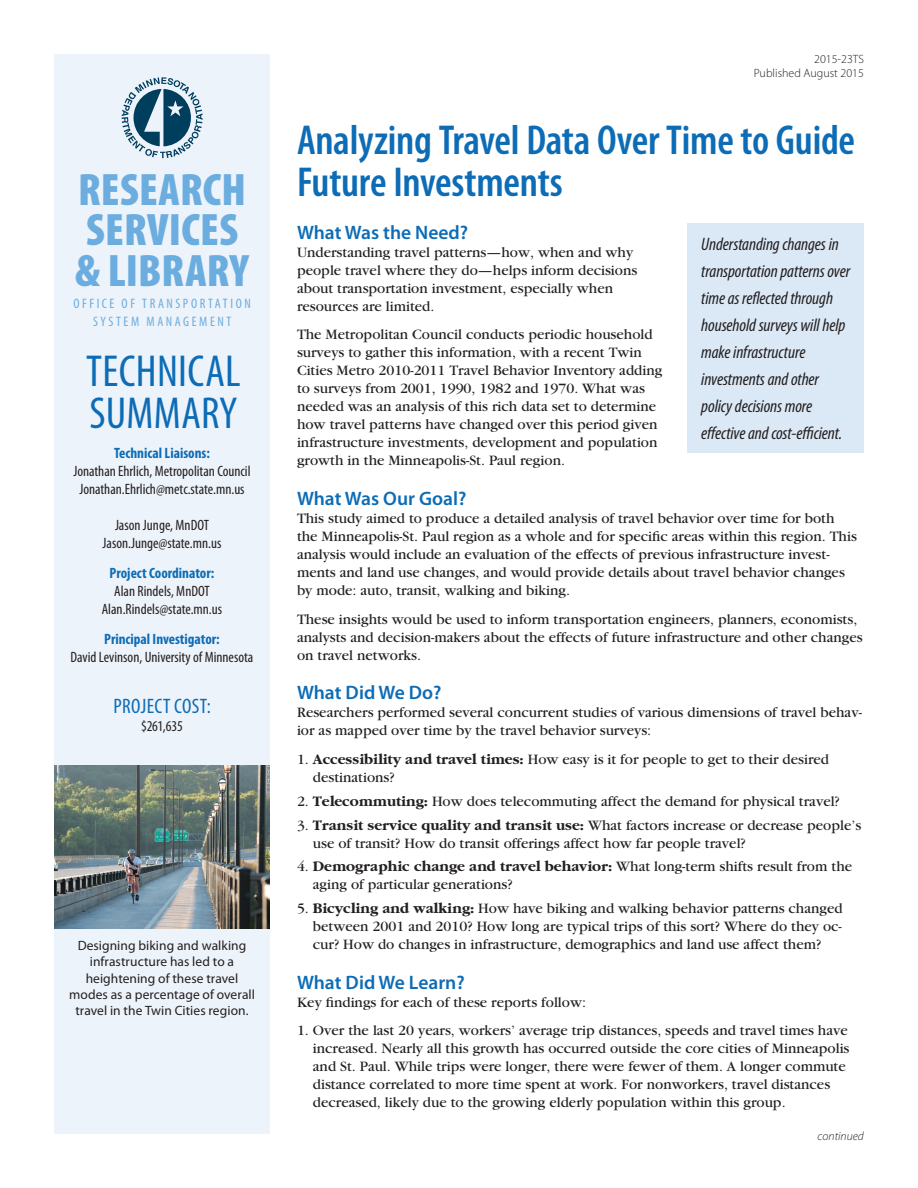
<style>
.page{position:relative;width:918px;height:1188px;background:#fff}
.page>*{position:absolute;margin:0;border:0;box-sizing:border-box;transform-origin:0 0}
.t1{font:900 condensed 45.75px/40.7px "Myriad Pro";letter-spacing:.005em;color:#6caddf}
.t2{font:condensed 45px "Myriad Pro";letter-spacing:.005em;color:#0d6cb6}
.t3{font:600 condensed 42px/42px "Myriad Pro";letter-spacing:-.005em;color:#0d6cb6}
.Project_Cost__blue{font:condensed 21px "Myriad Pro";letter-spacing:.02em;color:#0d6cb6}
.Subhead{font:600 19.5px "Myriad Pro";color:#0d6cb6}
.Quote_Blue_Ital{font:italic condensed 18px/27px "Myriad Pro";letter-spacing:-.005em;color:#231f20}
.Bullet_points_-_last{font:15px/18px "Garamond";color:#231f20}
.Bullet_points{font:15px/18px "Garamond";color:#231f20}
.Sidebar_page_1_name{font:condensed 15px "Myriad Pro";color:#231f20}
.Sidebar_page_1_blue{font:700 condensed 15px "Myriad Pro";color:#0d6cb6}
.t4{font:condensed 13.8px/17.5px "Myriad Pro";letter-spacing:.19em;color:#6caddf;text-align:center}
.Caption_centered{font:13.5px/16.2px "Myriad Pro";letter-spacing:.005em;color:#231f20;text-align:center}
.Upper_right_page_1_t{font:300 12px/13.5px "Myriad Pro";color:#231f20;text-align:right}
.t5{font:italic 300 12px "Myriad Pro";color:#231f20}
.s1{font-weight:700}
</style>
<div class="page">
<div style="left:54px;top:54px;width:216px;height:1080px;background:#edf3fa"></div>
<img style="left:54px;top:766px;width:216px;height:162px">
<svg style="left:122px;top:77px;width:81px;height:81px"></svg>
<div style="left:688px;top:223px;width:176px;height:230px;background:#dbe9f6"></div>
<p class="t1" style="left:75px;top:168px;width:175px">RESEARCH<br>SERVICES &amp; LIBRARY</p>
<p class="t4" style="left:73px;top:295px;width:179px">OFFICE OF TRANSPORTATION<br>SYSTEM MANAGEMENT</p>
<p class="t2" style="left:86px;top:344px;width:156px">TECHNICAL</p>
<p class="t2" style="left:90px;top:386px;width:149px">SUMMARY</p>
<p class="Sidebar_page_1_blue" style="left:114px;top:444px;width:97px">Technical Liaisons:</p>
<p class="Sidebar_page_1_name" style="left:73px;top:462px;width:179px">Jonathan Ehrlich, Metropolitan Council</p>
<p class="Sidebar_page_1_name" style="left:79px;top:480px;width:167px">Jonathan.Ehrlich@metc.state.mn.us</p>
<p class="Sidebar_page_1_name" style="left:115px;top:516px;width:95px">Jason Junge, MnDOT</p>
<p class="Sidebar_page_1_name" style="left:103px;top:534px;width:120px">Jason.Junge@state.mn.us</p>
<p class="Sidebar_page_1_blue" style="left:110px;top:564px;width:106px">Project Coordinator:</p>
<p class="Sidebar_page_1_name" style="left:114px;top:582px;width:97px">Alan Rindels, MnDOT</p>
<p class="Sidebar_page_1_name" style="left:102px;top:600px;width:122px">Alan.Rindels@state.mn.us</p>
<p class="Sidebar_page_1_blue" style="left:104px;top:630px;width:117px">Principal Investigator:</p>
<p class="Sidebar_page_1_name" style="left:71px;top:648px;width:184px">David Levinson, University of Minnesota</p>
<p class="Project_Cost__blue" style="left:113px;top:693px;width:99px">PROJECT COST:</p>
<p class="Sidebar_page_1_name" style="left:141px;top:717px;width:43px">$261,635</p>
<p class="Caption_centered" style="left:69px;top:937px;width:187px">Designing biking and walking infrastructure has led to a heightening of these travel modes as a percentage of overall travel in the Twin Cities region.</p>
<p class="Upper_right_page_1_t" style="left:754px;top:52px;width:112px">2015-23TS<br>Published August 2015</p>
<p class="t3" style="left:297px;top:119px;width:560px">Analyzing Travel Data Over Time to Guide<br>Future Investments</p>
<p class="Subhead" style="left:297px;top:220px;width:173px">What Was the Need?</p>
<p class="Bullet_points_-_last" style="left:297px;top:243px;width:342px">Understanding travel patterns—how, when and why people travel where they do—helps inform decisions about transportation investment, especially when resources are limited.</p>
<p class="Bullet_points_-_last" style="left:297px;top:326px;width:367px">The Metropolitan Council conducts periodic household surveys to gather this information, with a recent Twin Cities Metro 2010-2011 Travel Behavior Inventory adding to surveys from 2001, 1990, 1982 and 1970. What was needed was an analysis of this rich data set to determine how travel patterns have changed over this period given infrastructure investments, development and population growth in the Minneapolis-St. Paul region.</p>
<p class="Subhead" style="left:297px;top:486px;width:171px">What Was Our Goal?</p>
<p class="Bullet_points_-_last" style="left:297px;top:510px;width:561px">This study aimed to produce a detailed analysis of travel behavior over time for both the Minneapolis-St. Paul region as a whole and for specific areas within this region. This analysis would include an evaluation of the effects of previous infrastructure invest&shy;ments and land use changes, and would provide details about travel behavior changes by mode: auto, transit, walking and biking.</p>
<p class="Bullet_points_-_last" style="left:297px;top:610px;width:567px">These insights would be used to inform transportation engineers, planners, economists, analysts and decision-makers about the effects of future infrastructure and other changes on travel networks.</p>
<p class="Subhead" style="left:297px;top:680px;width:146px">What Did We Do?</p>
<p class="Bullet_points_-_last" style="left:297px;top:704px;width:566px">Researchers performed several concurrent studies of various dimensions of travel behav&shy;ior as mapped over time by the travel behavior surveys:</p>
<p class="Bullet_points" style="left:313px;top:751px;width:518px;text-indent:-16px">1. <span class="s1">Accessibility and travel times:</span> How easy is it for people to get to their desired destinations?</p>
<p class="Bullet_points" style="left:297px;top:792px;width:544px">2. <span class="s1">Telecommuting:</span> How does telecommuting affect the demand for physical travel?</p>
<p class="Bullet_points" style="left:313px;top:816px;width:550px;text-indent:-16px">3. <span class="s1">Transit service quality and transit use:</span> What factors increase or decrease people’s use of transit? How do transit offerings affect how far people travel?</p>
<p class="Bullet_points" style="left:313px;top:858px;width:541px;text-indent:-16px">4. <span class="s1">Demographic change and travel behavior:</span> What long-term shifts result from the aging of particular generations?</p>
<p class="Bullet_points_-_last" style="left:313px;top:899px;width:531px;text-align:justify;text-indent:-16px">5. <span class="s1">Bicycling and walking:</span> How have biking and walking behavior patterns changed between 2001 and 2010? How long are typical trips of this sort? Where do they oc&shy;cur? How do changes in infrastructure, demographics and land use affect them?</p>
<p class="Subhead" style="left:297px;top:970px;width:169px">What Did We Learn?</p>
<p class="Bullet_points_-_last" style="left:297px;top:993px;width:291px">Key findings for each of these reports follow:</p>
<p class="Bullet_points" style="left:313px;top:1022px;width:538px;text-indent:-16px">1. Over the last 20 years, workers’ average trip distances, speeds and travel times have increased. Nearly all this growth has occurred outside the core cities of Minneapolis and St. Paul. While trips were longer, there were fewer of them. A longer commute distance correlated to more time spent at work. For nonworkers, travel distances decreased, likely due to the growing elderly population within this group.</p>
<p class="Quote_Blue_Ital" style="left:701px;top:230px;width:150px">Understanding changes in transportation patterns over time as reflected through household surveys will help make infrastructure investments and other policy decisions more effective and cost-efficient.</p>
<p class="t5" style="left:818px;top:1129px;width:48px">continued</p>
</div>
